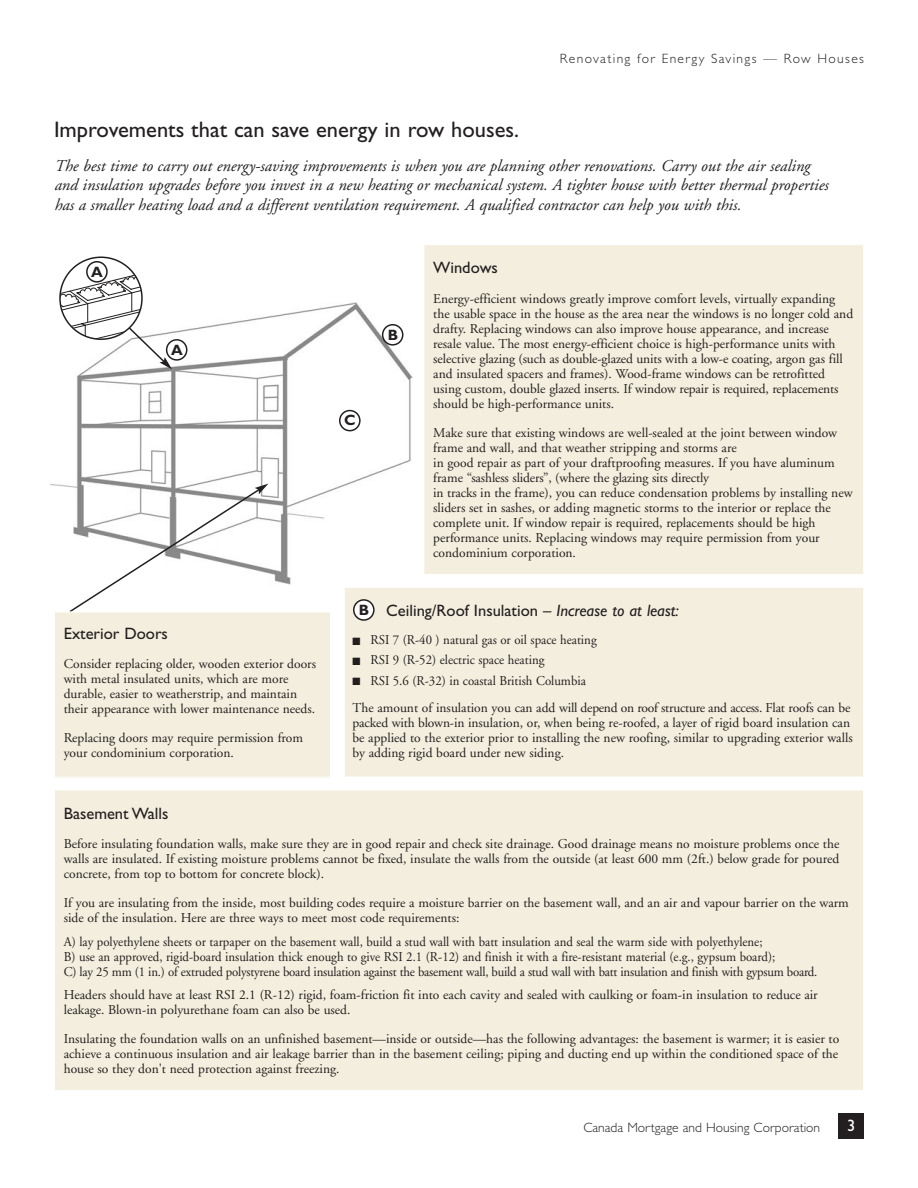
<style>
.page{position:relative;width:918px;height:1188px;background:#fff}
.page>*{position:absolute;margin:0;border:0;box-sizing:border-box;transform-origin:0 0}
.t1{font:22.5px "Gill Sans Std";color:#231f20}
.t2{font:italic 16.5px/19.5px "Adobe Garamond";color:#231f20}
.t3{font:16.5px "Gill Sans Std";color:#231f20}
.t4{font:16.5px "Gill Sans Std";color:#fff}
.t5{font:700 15px "Gill Sans Std";color:#231f20}
.t6{font:13.5px/15px "Adobe Garamond";color:#231f20}
.t7{font:13.5px/15px "Adobe Garamond";color:#231f20;scale:.95 1}
.t8{font:300 13.5px "Gill Sans Std";letter-spacing:.1em;color:#231f20}
.t9{font:300 13.5px "Gill Sans Std";color:#231f20}
.s1{font-style:italic}
</style>
<div class="page">
<img style="left:50px;top:303px;width:363px;height:282px">
<div style="left:838px;top:1113px;width:26px;height:25px;background:#231f20"></div>
<div style="left:54px;top:790px;width:810px;height:300px;background:#f3eedd"></div>
<svg style="left:382px;top:324px;width:21px;height:22px"></svg>
<svg style="left:339px;top:410px;width:22px;height:21px"></svg>
<div style="left:424px;top:245px;width:440px;height:330px;background:#f3eedd"></div>
<div style="left:424px;top:244px;width:440px;height:331px;border:1px solid #fff"></div>
<svg style="left:68px;top:484px;width:200px;height:128px"></svg>
<svg style="left:59px;top:256px;width:128px;height:113px"></svg>
<div style="left:54px;top:612px;width:276px;height:165px;background:#f3eedd"></div>
<div style="left:54px;top:612px;width:277px;height:165px;border:1px solid #fff"></div>
<div style="left:345px;top:587px;width:519px;height:190px;background:#f3eedd"></div>
<div style="left:344px;top:587px;width:520px;height:190px;border:1px solid #fff"></div>
<svg style="left:353px;top:599px;width:22px;height:22px"></svg>
<p class="t8" style="left:560px;top:54px;width:306px">Renovating for Energy Savings — Row Houses</p>
<h1 class="t1" style="left:54px;top:121px;width:467px">Improvements that can save energy in row houses.</h1>
<p class="t2" style="left:54px;top:157px;width:776px">The best time to carry out energy-saving improvements is when you are planning other renovations. Carry out the air sealing and insulation upgrades before you invest in a new heating or mechanical system. A tighter house with better thermal properties has a smaller heating load and a different ventilation requirement. A qualified contractor can help you with this.</p>
<p class="t5" style="left:91px;top:266px;width:13px">A</p>
<p class="t5" style="left:171px;top:344px;width:13px">A</p>
<p class="t3" style="left:64px;top:627px;width:106px">Exterior Doors</p>
<p class="t6" style="left:64px;top:657px;width:254px">Consider replacing older, wooden exterior doors with metal insulated units, which are more durable, easier to weatherstrip, and maintain their appearance with lower maintenance needs.</p>
<p class="t6" style="left:64px;top:732px;width:241px">Replacing doors may require permission from your condominium corporation.</p>
<p class="t5" style="left:344px;top:415px;width:13px">C</p>
<p class="t5" style="left:388px;top:329px;width:12px">B</p>
<p class="t3" style="left:433px;top:262px;width:66px">Windows</p>
<p class="t6" style="left:433px;top:292px;width:422px">Energy-efficient windows greatly improve comfort levels, virtually expanding the usable space in the house as the area near the windows is no longer cold and drafty. Replacing windows can also improve house appearance, and increase resale value. The most energy-efficient choice is high-performance units with selective glazing (such as double-glazed units with a low-e coating, argon gas fill and insulated spacers and frames). Wood-frame windows can be retrofitted using custom, double glazed inserts. If window repair is required, replacements should be high-performance units.</p>
<p class="t6" style="left:433px;top:427px;width:421px">Make sure that existing windows are well-sealed at the joint between window frame and wall, and that weather stripping and storms are<br>in good repair as part of your draftproofing measures. If you have aluminum frame “sashless sliders”, (where the glazing sits directly<br>in tracks in the frame), you can reduce condensation problems by installing new sliders set in sashes, or adding magnetic storms to the interior or replace the complete unit. If window repair is required, replacements should be high performance units. Replacing windows may require permission from your condominium corporation.</p>
<p class="t3" style="left:386px;top:605px;width:294px">Ceiling/Roof Insulation – <span class="s1">Increase to at least:</span></p>
<p class="t7" style="left:352px;top:633px;width:259px">■ RSI 7 (R-40 ) natural gas or oil space heating</p>
<p class="t7" style="left:352px;top:654px;width:204px">■ RSI 9 (R-52) electric space heating</p>
<p class="t7" style="left:352px;top:668px;width:526px;line-height:27.3px">■ RSI 5.6 (R-32) in coastal British Columbia<br>The amount of insulation you can add will depend on roof structure and access. Flat roofs can be</p>
<p class="t6" style="left:352px;top:717px;width:502px">packed with blown-in insulation, or, when being re-roofed, a layer of rigid board insulation can be applied to the exterior prior to installing the new roofing, similar to upgrading exterior walls by adding rigid board under new siding.</p>
<p class="t5" style="left:359px;top:604px;width:12px">B</p>
<p class="t3" style="left:64px;top:807px;width:106px">Basement Walls</p>
<p class="t6" style="left:64px;top:837px;width:777px;text-align:justify">Before insulating foundation walls, make sure they are in good repair and check site drainage. Good drainage means no moisture problems once the walls are insulated. If existing moisture problems cannot be fixed, insulate the walls from the outside (at least 600 mm (2ft.) below grade for poured concrete, from top to bottom for concrete block).</p>
<p class="t6" style="left:64px;top:897px;width:787px">If you are insulating from the inside, most building codes require a moisture barrier on the basement wall, and an air and vapour barrier on the warm side of the insulation. Here are three ways to meet most code requirements:</p>
<p class="t7" style="left:64px;top:936px;width:795px">A) lay polyethylene sheets or tarpaper on the basement wall, build a stud wall with batt insulation and seal the warm side with polyethylene;<br>B) use an approved, rigid-board insulation thick enough to give RSI 2.1 (R-12) and finish it with a fire-resistant material (e.g., gypsum board);<br>C) lay 25 mm (1 in.) of extruded polystyrene board insulation against the basement wall, build a stud wall with batt insulation and finish with gypsum board.</p>
<p class="t6" style="left:64px;top:988px;width:756px">Headers should have at least RSI 2.1 (R-12) rigid, foam-friction fit into each cavity and sealed with caulking or foam-in insulation to reduce air leakage. Blown-in polyurethane foam can also be used.</p>
<p class="t6" style="left:64px;top:1033px;width:777px;text-align:justify">Insulating the foundation walls on an unfinished basement—inside or outside—has the following advantages: the basement is warmer; it is easier to achieve a continuous insulation and air leakage barrier than in the basement ceiling; piping and ducting end up within the conditioned space of the house so they don't need protection against freezing.</p>
<p class="t9" style="left:583px;top:1123px;width:238px">Canada Mortgage and Housing Corporation</p>
<p class="t4" style="left:847px;top:1120px;width:10px">3</p>
</div>
